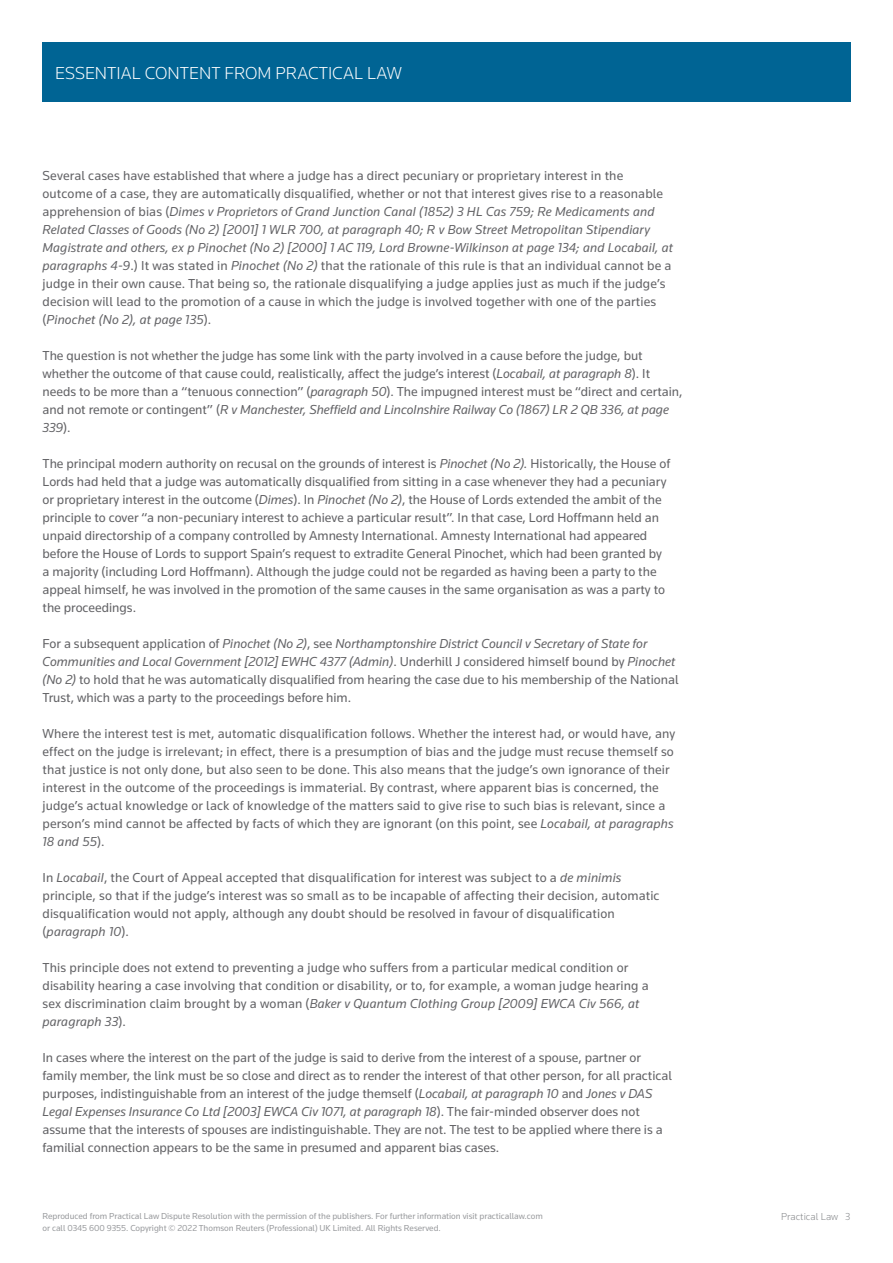
<style>
.page{position:relative;width:893px;height:1263px;background:#fff}
.page>*{position:absolute;margin:0;border:0;box-sizing:border-box;transform-origin:0 0}
.t1{font:300 18px "Knowledge";color:#fff}
.Body_Text{font:13.5px/18px "Knowledge";color:#636366}
.t2{font:300 10.5px "Knowledge";color:#86888b}
.t3{font:9px "Knowledge";letter-spacing:-.005em;color:#999b9e}
.s1{font-style:italic}
</style>
<div class="page">
<div style="left:43px;top:43px;width:808px;height:59px;background:#006494"></div>
<h1 class="t1" style="left:55px;top:62px;width:348px">ESSENTIAL CONTENT FROM PRACTICAL LAW</h1>
<p class="Body_Text" style="left:43px;top:166px;width:632px">Several cases have established that where a judge has a direct pecuniary or proprietary interest in the outcome of a case, they are automatically disqualified, whether or not that interest gives rise to a reasonable apprehension of bias (<span class="s1">Dimes v Proprietors of Grand Junction Canal (1852) 3 HL Cas 759; Re Medicaments and Related Classes of Goods (No 2) [2001] 1 WLR 700, at paragraph 40; R v Bow Street Metropolitan Stipendiary Magistrate and others, ex p Pinochet (No 2) [2000] 1 AC 119, Lord Browne-Wilkinson at page 134; and Locabail, at paragraphs 4-9</span>.) It was stated in <span class="s1">Pinochet (No 2)</span> that the rationale of this rule is that an individual cannot be a judge in their own cause. That being so, the rationale disqualifying a judge applies just as much if the judge’s decision will lead to the promotion of a cause in which the judge is involved together with one of the parties (<span class="s1">Pinochet (No 2), at page 135</span>).</p>
<p class="Body_Text" style="left:43px;top:346px;width:641px">The question is not whether the judge has some link with the party involved in a cause before the judge, but whether the outcome of that cause could, realistically, affect the judge’s interest (<span class="s1">Locabail, at paragraph 8</span>). It needs to be more than a “tenuous connection” (<span class="s1">paragraph 50</span>). The impugned interest must be “direct and certain, and not remote or contingent” (<span class="s1">R v Manchester, Sheffield and Lincolnshire Railway Co (1867) LR 2 QB 336, at page 339</span>).</p>
<p class="Body_Text" style="left:43px;top:454px;width:629px">The principal modern authority on recusal on the grounds of interest is <span class="s1">Pinochet (No 2).</span> Historically, the House of Lords had held that a judge was automatically disqualified from sitting in a case whenever they had a pecuniary or proprietary interest in the outcome (<span class="s1">Dimes</span>). In <span class="s1">Pinochet (No 2)</span>, the House of Lords extended the ambit of the principle to cover “a non-pecuniary interest to achieve a particular result”. In that case, Lord Hoffmann held an unpaid directorship of a company controlled by Amnesty International. Amnesty International had appeared before the House of Lords to support Spain’s request to extradite General Pinochet, which had been granted by a majority (including Lord Hoffmann). Although the judge could not be regarded as having been a party to the appeal himself, he was involved in the promotion of the same causes in the same organisation as was a party to the proceedings.</p>
<p class="Body_Text" style="left:43px;top:634px;width:638px">For a subsequent application of <span class="s1">Pinochet (No 2)</span>, see <span class="s1">Northamptonshire District Council v Secretary of State for Communities and Local Government [2012] EWHC 4377 (Admin)</span>. Underhill J considered himself bound by <span class="s1">Pinochet (No 2)</span> to hold that he was automatically disqualified from hearing the case due to his membership of the National Trust, which was a party to the proceedings before him.</p>
<p class="Body_Text" style="left:43px;top:724px;width:634px">Where the interest test is met, automatic disqualification follows. Whether the interest had, or would have, any effect on the judge is irrelevant; in effect, there is a presumption of bias and the judge must recuse themself so that justice is not only done, but also seen to be done. This also means that the judge’s own ignorance of their interest in the outcome of the proceedings is immaterial. By contrast, where apparent bias is concerned, the judge’s actual knowledge or lack of knowledge of the matters said to give rise to such bias is relevant, since a person’s mind cannot be affected by facts of which they are ignorant (on this point, see <span class="s1">Locabail, at paragraphs 18 and 55</span>).</p>
<p class="Body_Text" style="left:43px;top:868px;width:619px">In <span class="s1">Locabail</span>, the Court of Appeal accepted that disqualification for interest was subject to a <span class="s1">de minimis </span>principle, so that if the judge’s interest was so small as to be incapable of affecting their decision, automatic disqualification would not apply, although any doubt should be resolved in favour of disqualification (<span class="s1">paragraph 10</span>).</p>
<p class="Body_Text" style="left:43px;top:958px;width:608px">This principle does not extend to preventing a judge who suffers from a particular medical condition or disability hearing a case involving that condition or disability, or to, for example, a woman judge hearing a sex discrimination claim brought by a woman (<span class="s1">Baker v Quantum Clothing Group [2009] EWCA Civ 566, at paragraph 33</span>).</p>
<p class="Body_Text" style="left:43px;top:1048px;width:631px">In cases where the interest on the part of the judge is said to derive from the interest of a spouse, partner or family member, the link must be so close and direct as to render the interest of that other person, for all practical purposes, indistinguishable from an interest of the judge themself (<span class="s1">Locabail, at paragraph 10</span> and <span class="s1">Jones v DAS Legal Expenses Insurance Co Ltd [2003] EWCA Civ 1071, at paragraph 18</span>). The fair-minded observer does not assume that the interests of spouses are indistinguishable. They are not. The test to be applied where there is a familial connection appears to be the same in presumed and apparent bias cases.</p>
<p class="t3" style="left:43px;top:1210px;width:502px">Reproduced from Practical Law Dispute Resolution with the permission of the publishers. For further information visit practicallaw.com</p>
<p class="t2" style="left:781px;top:1210px;width:71px">Practical Law 3</p>
<p class="t3" style="left:43px;top:1222px;width:400px">or call 0345 600 9355. Copyright © 2022 Thomson Reuters (Professional) UK Limited. All Rights Reserved.</p>
</div>
